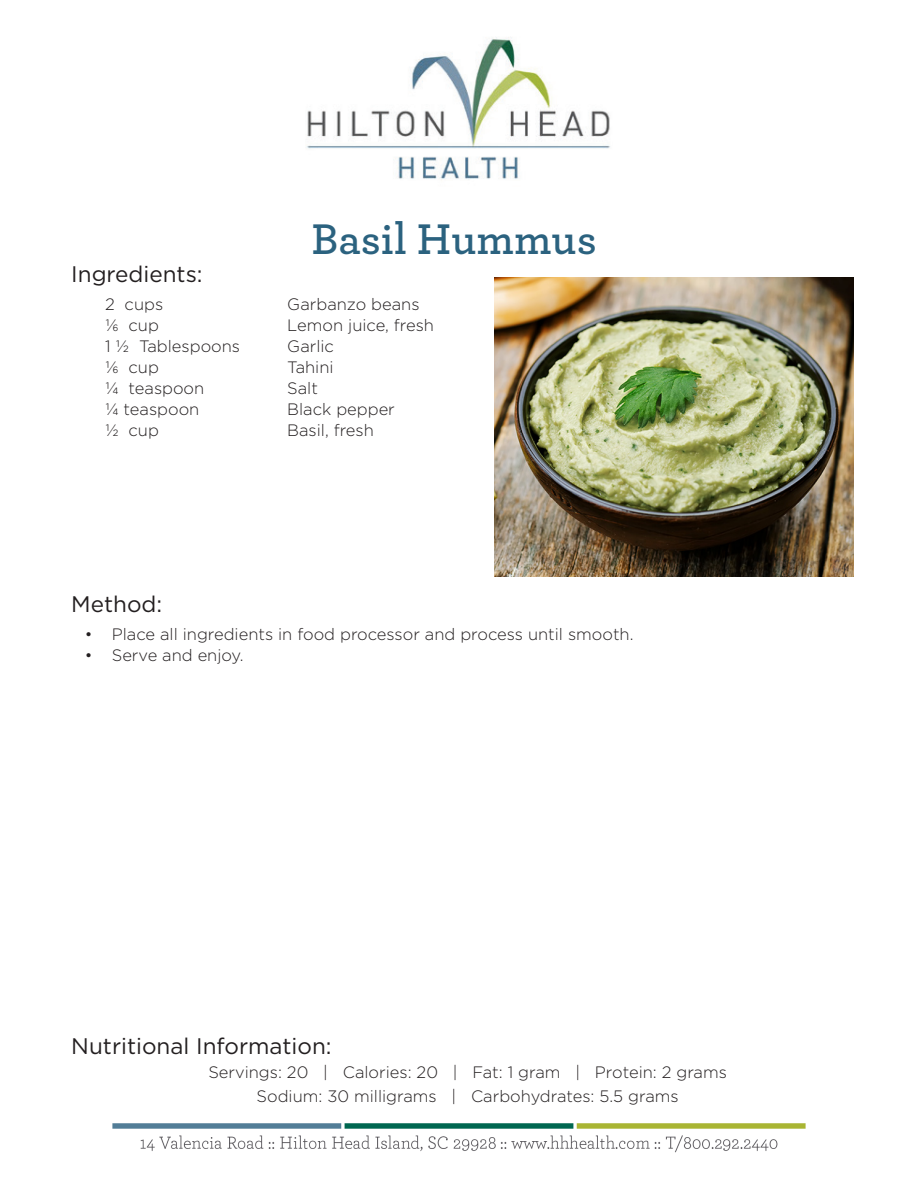
<style>
.page{position:relative;width:918px;height:1188px;background:#fff}
.page>*{position:absolute;margin:0;border:0;box-sizing:border-box;transform-origin:0 0}
.t1{font:600 45px "Archer";color:#2b627f}
.t2{font:22.5px "Gotham";color:#231f20}
.t3{font:300 16.5px "Gotham";color:#231f20}
</style>
<div class="page">
<img style="left:495px;top:278px;width:358px;height:299px">
<img style="left:112px;top:1123px;width:694px;height:30px">
<img style="left:306px;top:37px;width:304px;height:143px">
<p class="t1" style="left:312px;top:206px;width:287px">Basil Hummus</p>
<p class="t2" style="left:71px;top:259px;width:133px">Ingredients:</p>
<p class="t3" style="left:105px;top:294px;width:60px">2 cups</p>
<p class="t3" style="left:287px;top:294px;width:134px">Garbanzo beans</p>
<p class="t3" style="left:105px;top:315px;width:55px">⅙ cup</p>
<p class="t3" style="left:287px;top:315px;width:148px">Lemon juice, fresh</p>
<p class="t3" style="left:105px;top:336px;width:137px">1 ½ Tablespoons</p>
<p class="t3" style="left:287px;top:336px;width:48px">Garlic</p>
<p class="t3" style="left:105px;top:357px;width:55px">⅙ cup</p>
<p class="t3" style="left:287px;top:357px;width:48px">Tahini</p>
<p class="t3" style="left:105px;top:378px;width:101px">¼ teaspoon</p>
<p class="t3" style="left:287px;top:378px;width:32px">Salt</p>
<p class="t3" style="left:105px;top:399px;width:96px">¼ teaspoon</p>
<p class="t3" style="left:287px;top:399px;width:109px">Black pepper</p>
<p class="t3" style="left:105px;top:420px;width:55px">½ cup</p>
<p class="t3" style="left:287px;top:420px;width:88px">Basil, fresh</p>
<p class="t2" style="left:71px;top:590px;width:93px">Method:</p>
<p class="t3" style="left:85px;top:624px;width:550px">• Place all ingredients in food processor and process until smooth.</p>
<p class="t3" style="left:85px;top:645px;width:160px">• Serve and enjoy.</p>
<p class="t2" style="left:71px;top:1031px;width:262px">Nutritional Information:</p>
<p class="t3" style="left:208px;top:1061px;width:520px">Servings: 20 | Calories: 20 | Fat: 1 gram | Protein: 2 grams</p>
<p class="t3" style="left:257px;top:1085px;width:424px">Sodium: 30 milligrams | Carbohydrates: 5.5 grams</p>
</div>
